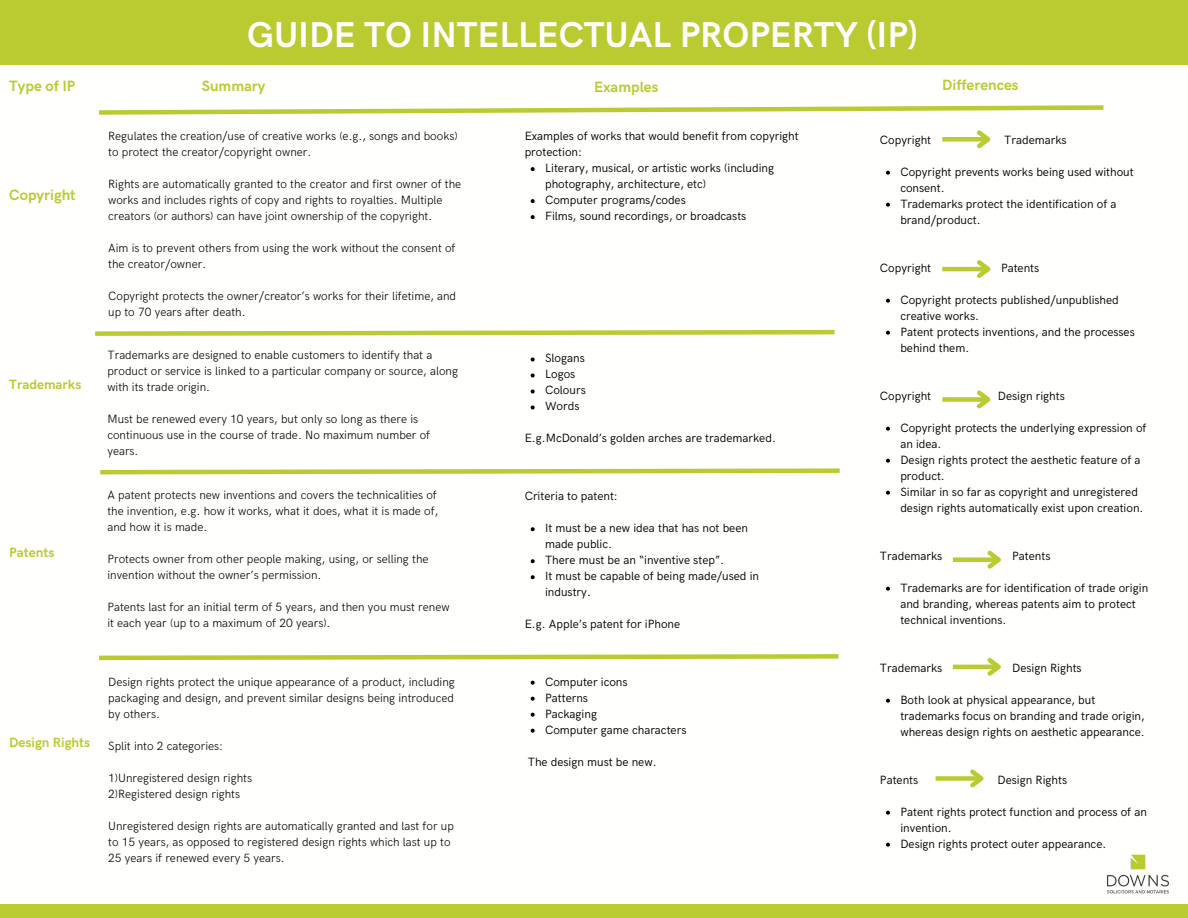
<style>
.page{position:relative;width:1188px;height:918px;background:#b9cb30}
.page>*{position:absolute;margin:0;border:0;box-sizing:border-box;transform-origin:0 0}
.t1{font:700 36px "HK Grotesk";color:#fffffe}
.t2{font:700 15px "HK Grotesk";color:#b9cb30}
.t3{font:700 13.5px "HK Grotesk";color:#b9cb30}
.t4{font:300 12px/16px "HK Grotesk";color:#000}
.t5{font:12px/16px "HK Grotesk";color:#000}
</style>
<div class="page">
<div style="left:0;top:65px;width:1188px;height:839px;background:#fffffe"></div>
<svg style="left:886px;top:171px;width:4px;height:4px"></svg>
<svg style="left:886px;top:203px;width:4px;height:4px"></svg>
<svg style="left:886px;top:299px;width:4px;height:4px"></svg>
<svg style="left:886px;top:331px;width:4px;height:4px"></svg>
<svg style="left:886px;top:427px;width:4px;height:4px"></svg>
<svg style="left:886px;top:459px;width:4px;height:4px"></svg>
<svg style="left:886px;top:491px;width:4px;height:4px"></svg>
<svg style="left:886px;top:587px;width:4px;height:4px"></svg>
<svg style="left:886px;top:699px;width:4px;height:4px"></svg>
<svg style="left:886px;top:811px;width:4px;height:4px"></svg>
<svg style="left:886px;top:843px;width:4px;height:4px"></svg>
<svg style="left:99px;top:105px;width:1005px;height:10px"></svg>
<svg style="left:99px;top:654px;width:740px;height:7px"></svg>
<svg style="left:531px;top:167px;width:4px;height:4px"></svg>
<svg style="left:531px;top:199px;width:4px;height:4px"></svg>
<svg style="left:531px;top:215px;width:4px;height:4px"></svg>
<svg style="left:531px;top:357px;width:4px;height:4px"></svg>
<svg style="left:531px;top:373px;width:4px;height:4px"></svg>
<svg style="left:531px;top:389px;width:4px;height:4px"></svg>
<svg style="left:531px;top:405px;width:4px;height:4px"></svg>
<div style="left:942px;top:137px;width:46px;height:5px;background:#b9cb30"></div>
<svg style="left:973px;top:130px;width:18px;height:19px"></svg>
<hr style="left:942px;top:267px;width:46px;height:4px;background:#b9cb30">
<svg style="left:973px;top:260px;width:18px;height:18px"></svg>
<svg style="left:95px;top:329px;width:740px;height:7px"></svg>
<svg style="left:100px;top:468px;width:740px;height:7px"></svg>
<img style="left:1107px;top:854px;width:62px;height:40px">
<div style="left:953px;top:557px;width:46px;height:5px;background:#b9cb30"></div>
<svg style="left:983px;top:550px;width:18px;height:19px"></svg>
<div style="left:942px;top:397px;width:46px;height:5px;background:#b9cb30"></div>
<svg style="left:973px;top:390px;width:18px;height:19px"></svg>
<hr style="left:953px;top:665px;width:46px;height:4px;background:#b9cb30">
<svg style="left:983px;top:658px;width:18px;height:18px"></svg>
<div style="left:936px;top:776px;width:45px;height:5px;background:#b9cb30"></div>
<svg style="left:966px;top:769px;width:18px;height:19px"></svg>
<svg style="left:531px;top:681px;width:4px;height:4px"></svg>
<svg style="left:531px;top:697px;width:4px;height:4px"></svg>
<svg style="left:531px;top:713px;width:4px;height:4px"></svg>
<svg style="left:531px;top:729px;width:4px;height:4px"></svg>
<svg style="left:531px;top:527px;width:4px;height:4px"></svg>
<svg style="left:531px;top:559px;width:4px;height:4px"></svg>
<svg style="left:531px;top:575px;width:4px;height:4px"></svg>
<p class="t2" style="left:9px;top:78px;width:68px">Type of IP</p>
<p class="t2" style="left:9px;top:187px;width:68px">Copyright</p>
<p class="t3" style="left:9px;top:377px;width:74px">Trademarks</p>
<p class="t3" style="left:9px;top:544px;width:47px">Patents</p>
<p class="t3" style="left:9px;top:734px;width:82px">Design Rights</p>
<p class="t1" style="left:247px;top:14px;width:672px">GUIDE TO INTELLECTUAL PROPERTY (IP)</p>
<p class="t2" style="left:202px;top:78px;width:65px">Summary</p>
<p class="t2" style="left:594px;top:79px;width:66px">Examples</p>
<p class="t2" style="left:942px;top:76px;width:78px">Differences</p>
<p class="t4" style="left:108px;top:128px;width:351px">Regulates the creation/use of creative works (e.g., songs and books) to protect the creator/copyright owner.</p>
<p class="t4" style="left:108px;top:176px;width:355px">Rights are automatically granted to the creator and first owner of the works and includes rights of copy and rights to royalties. Multiple creators (or authors) can have joint ownership of the copyright.</p>
<p class="t4" style="left:108px;top:240px;width:349px">Aim is to prevent others from using the work without the consent of the creator/owner.</p>
<p class="t4" style="left:108px;top:288px;width:349px">Copyright protects the owner/creator’s works for their lifetime, and up to 70 years after death.</p>
<p class="t4" style="left:107px;top:348px;width:352px">Trademarks are designed to enable customers to identify that a product or service is linked to a particular company or source, along with its trade origin.</p>
<p class="t4" style="left:107px;top:412px;width:324px">Must be renewed every 10 years, but only so long as there is continuous use in the course of trade. No maximum number of years.</p>
<p class="t4" style="left:107px;top:487px;width:332px;text-align:justify">A patent protects new inventions and covers the technicalities of the invention, e.g. how it works, what it does, what it is made of, and how it is made.</p>
<h2 class="t4" style="left:107px;top:551px;width:323px">Protects owner from other people making, using, or selling the invention without the owner’s permission.</h2>
<p class="t4" style="left:107px;top:599px;width:344px">Patents last for an initial term of 5 years, and then you must renew it each year (up to a maximum of 20 years).</p>
<p class="t4" style="left:108px;top:674px;width:348px;text-align:justify">Design rights protect the unique appearance of a product, including packaging and design, and prevent similar designs being introduced by others.</p>
<p class="t4" style="left:108px;top:738px;width:116px">Split into 2 categories:</p>
<p class="t4" style="left:108px;top:770px;width:145px">1)Unregistered design rights</p>
<p class="t4" style="left:108px;top:786px;width:133px">2)Registered design rights</p>
<p class="t4" style="left:108px;top:818px;width:347px">Unregistered design rights are automatically granted and last for up to 15 years, as opposed to registered design rights which last up to<br>25 years if renewed every 5 years.</p>
<p class="t5" style="left:525px;top:128px;width:276px">Examples of works that would benefit from copyright protection:</p>
<p class="t5" style="left:545px;top:160px;width:231px">Literary, musical, or artistic works (including photography, architecture, etc)</p>
<h2 class="t5" style="left:545px;top:192px;width:142px">Computer programs/codes</h2>
<p class="t5" style="left:545px;top:208px;width:203px">Films, sound recordings, or broadcasts</p>
<p class="t5" style="left:545px;top:351px;width:41px">Slogans</p>
<p class="t5" style="left:545px;top:367px;width:32px">Logos</p>
<p class="t5" style="left:545px;top:383px;width:42px">Colours</p>
<p class="t5" style="left:545px;top:399px;width:36px">Words</p>
<p class="t5" style="left:525px;top:431px;width:253px">E.g.McDonald’s golden arches are trademarked.</p>
<p class="t5" style="left:525px;top:489px;width:95px">Criteria to patent:</p>
<p class="t5" style="left:545px;top:521px;width:204px">It must be a new idea that has not been made public.</p>
<p class="t5" style="left:545px;top:553px;width:180px">There must be an “inventive step”.</p>
<p class="t5" style="left:545px;top:569px;width:216px">It must be capable of being made/used in industry.</p>
<p class="t5" style="left:525px;top:617px;width:157px">E.g. Apple’s patent for iPhone</p>
<p class="t5" style="left:545px;top:674px;width:84px">Computer icons</p>
<p class="t5" style="left:545px;top:690px;width:44px">Patterns</p>
<p class="t5" style="left:545px;top:706px;width:53px">Packaging</p>
<p class="t5" style="left:545px;top:722px;width:143px">Computer game characters</p>
<p class="t5" style="left:528px;top:754px;width:130px">The design must be new.</p>
<h1 class="t5" style="left:880px;top:132px;width:53px">Copyright</h1>
<h1 class="t5" style="left:1004px;top:132px;width:64px">Trademarks</h1>
<h2 class="t5" style="left:900px;top:164px;width:235px">Copyright prevents works being used without consent.</h2>
<h2 class="t5" style="left:900px;top:196px;width:218px">Trademarks protect the identification of a brand/product.</h2>
<h2 class="t5" style="left:880px;top:260px;width:53px">Copyright</h2>
<h2 class="t5" style="left:1001px;top:260px;width:40px">Patents</h2>
<h2 class="t5" style="left:900px;top:292px;width:220px">Copyright protects published/unpublished creative works.</h2>
<p class="t5" style="left:900px;top:324px;width:236px">Patent protects inventions, and the processes behind them.</p>
<p class="t5" style="left:880px;top:388px;width:53px">Copyright</p>
<p class="t5" style="left:998px;top:388px;width:69px">Design rights</p>
<p class="t5" style="left:900px;top:420px;width:248px">Copyright protects the underlying expression of an idea.</p>
<p class="t5" style="left:900px;top:452px;width:242px">Design rights protect the aesthetic feature of a product.</p>
<p class="t5" style="left:900px;top:484px;width:245px">Similar in so far as copyright and unregistered design rights automatically exist upon creation.</p>
<p class="t5" style="left:880px;top:548px;width:64px">Trademarks</p>
<p class="t5" style="left:1012px;top:548px;width:40px">Patents</p>
<p class="t5" style="left:900px;top:580px;width:249px">Trademarks are for identification of trade origin and branding, whereas patents aim to protect technical inventions.</p>
<p class="t5" style="left:880px;top:660px;width:64px">Trademarks</p>
<p class="t5" style="left:1012px;top:660px;width:71px">Design Rights</p>
<h2 class="t5" style="left:900px;top:692px;width:246px">Both look at physical appearance, but trademarks focus on branding and trade origin, whereas design rights on aesthetic appearance.</h2>
<p class="t5" style="left:880px;top:772px;width:40px">Patents</p>
<p class="t5" style="left:998px;top:772px;width:71px">Design Rights</p>
<p class="t5" style="left:900px;top:804px;width:248px">Patent rights protect function and process of an invention.</p>
<h2 class="t5" style="left:900px;top:836px;width:207px">Design rights protect outer appearance.</h2>
</div>
